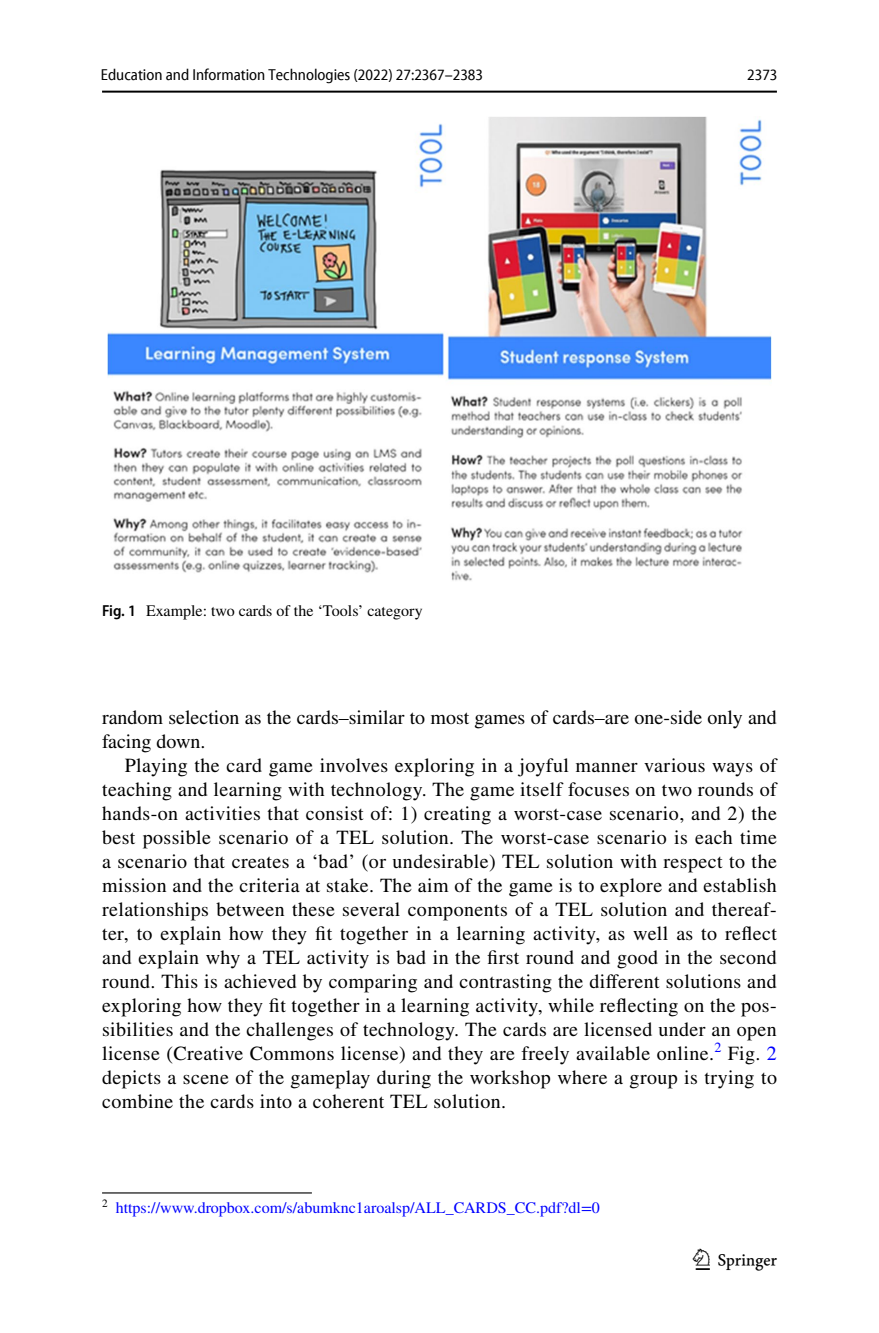
<style>
.page{position:relative;width:879px;height:1333px;background:#fff}
.page>*{position:absolute;margin:0;border:0;box-sizing:border-box;transform-origin:0 0}
.t1{font:30px "Springnew Regular 3";color:#000}
.t2{font:20px/24px "STIX";color:#000}
.t3{font:16px "STIX";color:#00f}
.t4{font:semi-condensed 16px "Myriad Pro Unic";color:#000}
.t5{font:16px "STIX";color:#000}
.s1{font-family:"Myriad Pro";font-weight:600;font-stretch:semi-condensed}
.s2{color:#00f}
</style>
<div class="page">
<hr style="left:102px;top:91px;width:675px;height:2px;background:#000">
<img style="left:108px;top:116px;width:663px;height:465px">
<hr style="left:102px;top:1192px;width:210px;height:1px;background:#000">
<p class="t4" style="left:101px;top:69px;width:384px">Education and Information Technologies (2022) 27:2367–2383</p>
<p class="t4" style="left:747px;top:69px;width:32px">2373</p>
<p class="t5" style="left:102px;top:599px;width:322px"><span class="s1">Fig. 1</span> Example: two cards of the ‘Tools’ category</p>
<p class="t2" style="left:102px;top:706px;width:676px">random selection as the cards–similar to most games of cards–are one-side only and facing down.</p>
<p class="t2" style="left:102px;top:754px;width:676px;text-align:justify;text-indent:23px">Playing the card game involves exploring in a joyful manner various ways of teaching and learning with technology. The game itself focuses on two rounds of hands-on activities that consist of: 1) creating a worst-case scenario, and 2) the best possible scenario of a TEL solution. The worst-case scenario is each time a scenario that creates a ‘bad’ (or undesirable) TEL solution with respect to the mission and the criteria at stake. The aim of the game is to explore and establish relationships between these several components of a TEL solution and thereaf&shy;ter, to explain how they fit together in a learning activity, as well as to reflect and explain why a TEL activity is bad in the first round and good in the second round. This is achieved by comparing and contrasting the different solutions and exploring how they fit together in a learning activity, while reflecting on the pos&shy;sibilities and the challenges of technology. The cards are licensed under an open license (Creative Commons license) and they are freely available online.<sup>2</sup> Fig. <span class="s2">2 </span>depicts a scene of the gameplay during the workshop where a group is trying to combine the cards into a coherent TEL solution.</p>
<p class="t3" style="left:102px;top:1196px;width:499px"><sup>2</sup> https://www.dropbox.com/s/abumknc1aroalsp/ALL_CARDS_CC.pdf?dl=0</p>
<h1 class="t1" style="left:696px;top:1248px;width:83px">1 3</h1>
</div>
